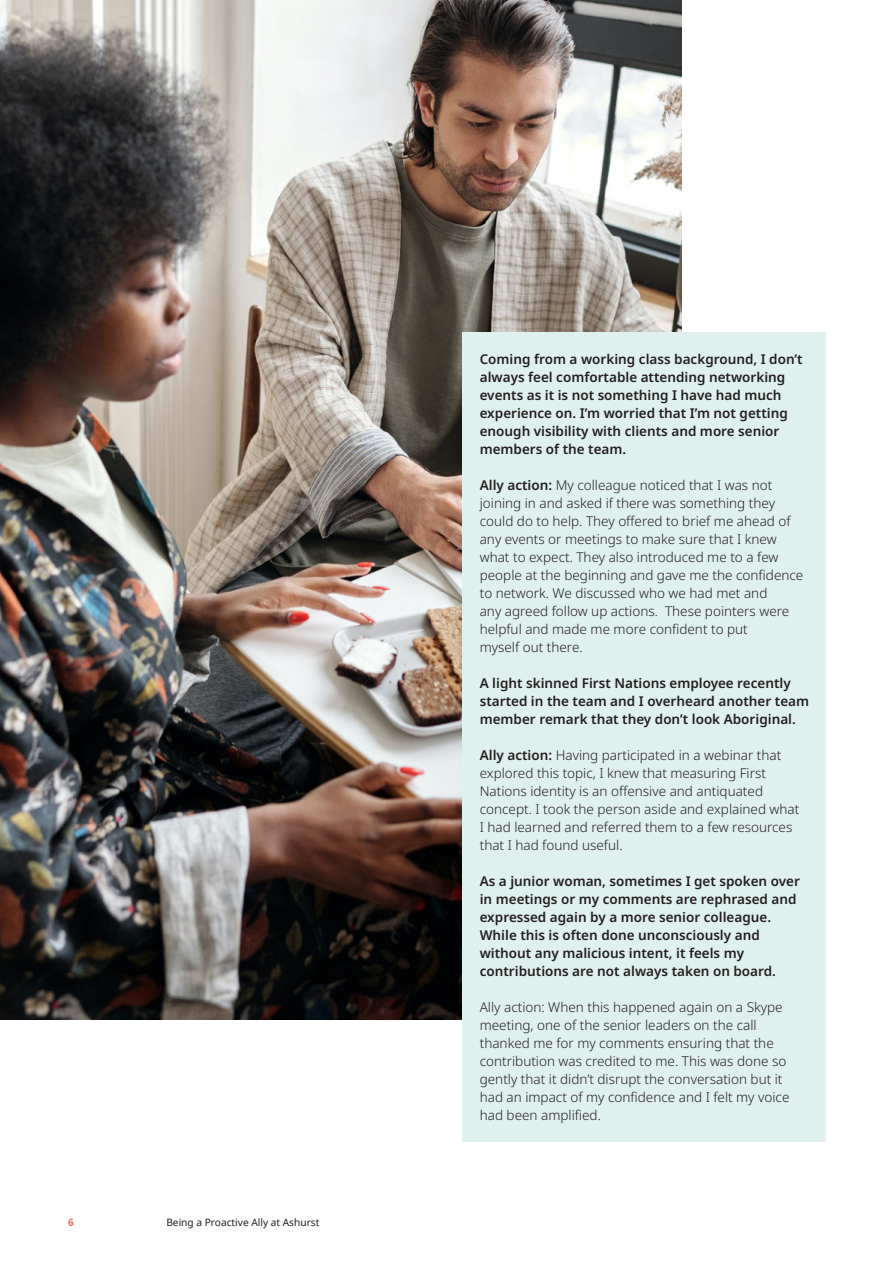
<style>
.page{position:relative;width:893px;height:1263px;background:#fff}
.page>*{position:absolute;margin:0;border:0;box-sizing:border-box;transform-origin:0 0}
.t1{font:300 13.5px/18px "Noto Sans";color:#231f20}
.t2{font:600 13.5px/18px "Noto Sans";color:#231f20}
.t3{font:10.2px "Noto Sans";color:#231f20}
.t4{font:700 10.2px "Noto Sans";color:#f26756}
.s1{font-weight:600}
</style>
<div class="page">
<img style="left:0;top:0;width:681px;height:1019px">
<div style="left:463px;top:332px;width:363px;height:35px;background:#dff1ee"></div>
<div style="left:463px;top:350px;width:363px;height:125px;background:#dff1ee"></div>
<div style="left:463px;top:458px;width:363px;height:197px;background:#dff1ee"></div>
<div style="left:463px;top:638px;width:363px;height:35px;background:#dff1ee"></div>
<div style="left:463px;top:656px;width:363px;height:35px;background:#dff1ee"></div>
<div style="left:463px;top:674px;width:363px;height:71px;background:#dff1ee"></div>
<div style="left:463px;top:728px;width:363px;height:143px;background:#dff1ee"></div>
<div style="left:463px;top:854px;width:363px;height:35px;background:#dff1ee"></div>
<div style="left:463px;top:872px;width:363px;height:125px;background:#dff1ee"></div>
<div style="left:463px;top:980px;width:363px;height:161px;background:#dff1ee"></div>
<p class="t4" style="left:68px;top:1215px;width:7px">6</p>
<p class="t3" style="left:166px;top:1215px;width:154px">Being a Proactive Ally at Ashurst</p>
<p class="t2" style="left:480px;top:351px;width:324px">Coming from a working class background, I don’t always feel comfortable attending networking events as it is not something I have had much experience on. I’m worried that I’m not getting enough visibility with clients and more senior members of the team.</p>
<p class="t1" style="left:480px;top:477px;width:325px"><span class="s1">Ally action:</span> My colleague noticed that I was not joining in and asked if there was something they could do to help. They offered to brief me ahead of any events or meetings to make sure that I knew what to expect. They also introduced me to a few people at the beginning and gave me the confidence to network. We discussed who we had met and<br>any agreed follow up actions. These pointers were helpful and made me more confident to put<br>myself out there.</p>
<p class="t2" style="left:480px;top:674px;width:331px">A light skinned First Nations employee recently started in the team and I overheard another team member remark that they don’t look Aboriginal.</p>
<p class="t1" style="left:480px;top:746px;width:321px"><span class="s1">Ally action:</span> Having participated in a webinar that explored this topic, I knew that measuring First Nations identity is an offensive and antiquated concept. I took the person aside and explained what I had learned and referred them to a few resources that I had found useful.</p>
<p class="t2" style="left:480px;top:872px;width:322px">As a junior woman, sometimes I get spoken over in meetings or my comments are rephrased and expressed again by a more senior colleague.<br>While this is often done unconsciously and without any malicious intent, it feels my contributions are not always taken on board.</p>
<p class="t1" style="left:480px;top:998px;width:311px">Ally action: When this happened again on a Skype meeting, one of the senior leaders on the call thanked me for my comments ensuring that the contribution was credited to me. This was done so gently that it didn’t disrupt the conversation but it had an impact of my confidence and I felt my voice had been amplified.</p>
</div>
